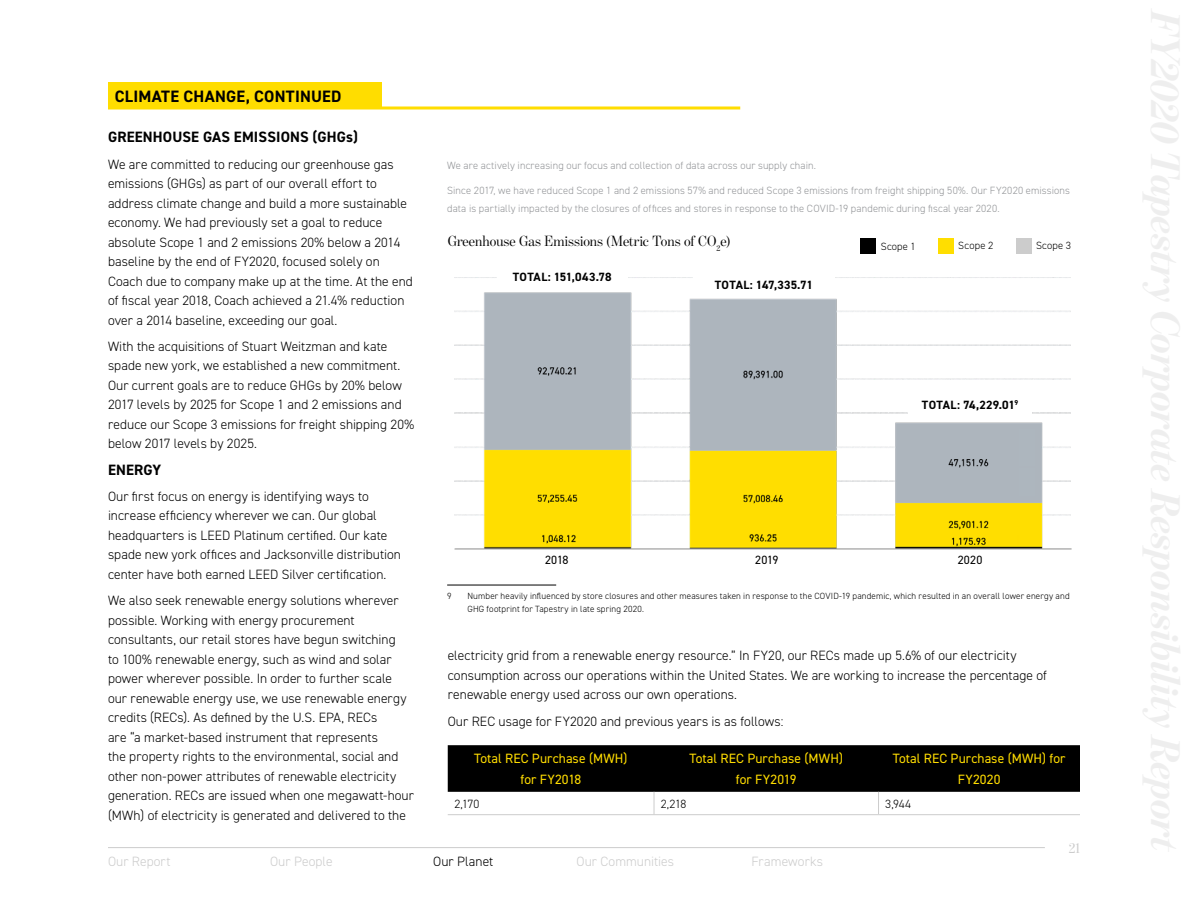
<style>
.page{position:relative;width:1188px;height:918px;background:#fff}
.page>*{position:absolute;margin:0;border:0;box-sizing:border-box;transform-origin:0 0}
.t1{font:700 16.5px "DIN2014";letter-spacing:.015em;color:#000}
.t2{font:15px "Benton Mod Disp";letter-spacing:.005em;color:#000}
.t3{font:700 15px "DIN2014";letter-spacing:.01em;color:#000}
.t4{font:15px "Benton Mod Disp";color:#ccc}
.t5{font:300 13.5px/19.5px "DIN2014";letter-spacing:.005em;color:#000}
.t6{font:13.5px/21px "DIN2014";letter-spacing:.005em;color:#fd0;text-align:center}
.t7{font:300 13.5px "DIN2014";letter-spacing:.01em;color:#ccc}
.t8{font:700 12px "DIN2014";letter-spacing:.015em;color:#000}
.t9{font:300 12px "DIN2014";letter-spacing:-.015em;color:#000}
.t10{font:12px "DIN2014";letter-spacing:.015em;color:#000}
.t11{font:300 10.5px/18px "DIN2014";letter-spacing:.015em;color:#939598}
.t12{font:300 10.5px "DIN2014";letter-spacing:.025em;color:#000}
.t13{font:300 9px/13.5px "DIN2014";letter-spacing:.015em;color:#000}
</style>
<div class="page">
<svg style="left:108px;top:106px;width:632px;height:4px;background:#ffe649"></svg>
<div style="left:108px;top:82px;width:274px;height:27px;background:#fd0"></div>
<svg style="left:448px;top:745px;width:632px;height:69px"></svg>
<hr style="left:448px;top:814px;width:206px;height:1px;background:#ccc">
<hr style="left:654px;top:814px;width:225px;height:1px;background:#ccc">
<hr style="left:879px;top:814px;width:201px;height:1px;background:#ccc">
<img style="left:454px;top:277px;width:618px;height:273px">
<div style="left:497px;top:265px;width:130px;height:25px;background:#fff"></div>
<div style="left:693px;top:273px;width:142px;height:24px;background:#fff"></div>
<div style="left:938px;top:239px;width:16px;height:15px;background:#ffde00"></div>
<div style="left:1016px;top:239px;width:16px;height:15px;background:#ccc"></div>
<div style="left:860px;top:239px;width:16px;height:15px;background:#000"></div>
<div style="left:908px;top:393px;width:124px;height:29px;background:#fff"></div>
<hr style="left:447px;top:585px;width:109px;height:1px;background:#000">
<hr style="left:108px;top:847px;width:937px;height:1px;background:#ccc">
<p class="t1" style="left:115px;top:85px;width:228px">CLIMATE CHANGE, CONTINUED</p>
<p class="t3" style="left:108px;top:127px;width:251px">GREENHOUSE GAS EMISSIONS (GHGs)</p>
<p class="t5" style="left:108px;top:154px;width:306px">We are committed to reducing our greenhouse gas emissions (GHGs) as part of our overall effort to address climate change and build a more sustainable economy. We had previously set a goal to reduce absolute Scope 1 and 2 emissions 20% below a 2014 baseline by the end of FY2020, focused solely on Coach due to company make up at the time. At the end of fiscal year 2018, Coach achieved a 21.4% reduction over a 2014 baseline, exceeding our goal.</p>
<p class="t5" style="left:108px;top:336px;width:308px">With the acquisitions of Stuart Weitzman and kate spade new york, we established a new commitment.<br>Our current goals are to reduce GHGs by 20% below 2017 levels by 2025 for Scope 1 and 2 emissions and reduce our Scope 3 emissions for freight shipping 20% below 2017 levels by 2025.</p>
<p class="t3" style="left:108px;top:459px;width:55px">ENERGY</p>
<p class="t5" style="left:108px;top:487px;width:295px">Our first focus on energy is identifying ways to increase efficiency wherever we can. Our global headquarters is LEED Platinum certified. Our kate spade new york offices and Jacksonville distribution center have both earned LEED Silver certification.</p>
<p class="t5" style="left:108px;top:591px;width:308px">We also seek renewable energy solutions wherever possible. Working with energy procurement consultants, our retail stores have begun switching<br>to 100% renewable energy, such as wind and solar power wherever possible. In order to further scale our renewable energy use, we use renewable energy credits (RECs). As defined by the U.S. EPA, RECs<br>are “a market-based instrument that represents<br>the property rights to the environmental, social and other non-power attributes of renewable electricity generation. RECs are issued when one megawatt-hour (MWh) of electricity is generated and delivered to the</p>
<p class="t11" style="left:447px;top:157px;width:370px">We are actively increasing our focus and collection of data across our supply chain.</p>
<p class="t11" style="left:447px;top:181px;width:624px">Since 2017, we have reduced Scope 1 and 2 emissions 57% and reduced Scope 3 emissions from freight shipping 50%. Our FY2020 emissions data is partially impacted by the closures of offices and stores in response to the COVID-19 pandemic during fiscal year 2020.</p>
<p class="t2" style="left:448px;top:232px;width:284px">Greenhouse Gas Emissions (Metric Tons of CO<sub>2</sub>e)</p>
<p class="t12" style="left:881px;top:240px;width:37px">Scope 1</p>
<p class="t12" style="left:958px;top:239px;width:37px">Scope 2</p>
<p class="t12" style="left:1036px;top:239px;width:37px">Scope 3</p>
<p class="t8" style="left:513px;top:269px;width:100px">TOTAL: 151,043.78</p>
<p class="t8" style="left:715px;top:277px;width:100px">TOTAL: 147,335.71</p>
<p class="t8" style="left:922px;top:397px;width:98px">TOTAL: 74,229.01<sup>9</sup></p>
<p class="t10" style="left:545px;top:552px;width:25px">2018</p>
<p class="t10" style="left:755px;top:552px;width:25px">2019</p>
<p class="t10" style="left:958px;top:552px;width:26px">2020</p>
<p class="t13" style="left:447px;top:589px;width:6px">9</p>
<p class="t13" style="left:467px;top:589px;width:604px">Number heavily influenced by store closures and other measures taken in response to the COVID-19 pandemic, which resulted in an overall lower energy and<br>GHG footprint for Tapestry in late spring 2020.</p>
<p class="t5" style="left:448px;top:646px;width:601px">electricity grid from a renewable energy resource.” In FY20, our RECs made up 5.6% of our electricity consumption across our operations within the United States. We are working to increase the percentage of renewable energy used across our own operations.</p>
<p class="t5" style="left:448px;top:711px;width:337px">Our REC usage for FY2020 and previous years is as follows:</p>
<p class="t6" style="left:474px;top:748px;width:155px">Total REC Purchase (MWH) for FY2018</p>
<p class="t6" style="left:690px;top:748px;width:155px">Total REC Purchase (MWH) for FY2019</p>
<p class="t6" style="left:893px;top:748px;width:174px">Total REC Purchase (MWH) for<br>FY2020</p>
<p class="t9" style="left:454px;top:796px;width:26px">2,170</p>
<p class="t9" style="left:661px;top:797px;width:27px">2,218</p>
<p class="t9" style="left:885px;top:796px;width:27px">3,944</p>
<p class="t4" style="left:1069px;top:840px;width:13px">21</p>
<p class="t7" style="left:108px;top:853px;width:64px">Our Report</p>
<p class="t7" style="left:270px;top:853px;width:64px">Our People</p>
<p class="t5" style="left:433px;top:852px;width:62px">Our Planet</p>
<p class="t7" style="left:577px;top:853px;width:99px">Our Communities</p>
<p class="t7" style="left:751px;top:853px;width:73px">Frameworks</p>
</div>
